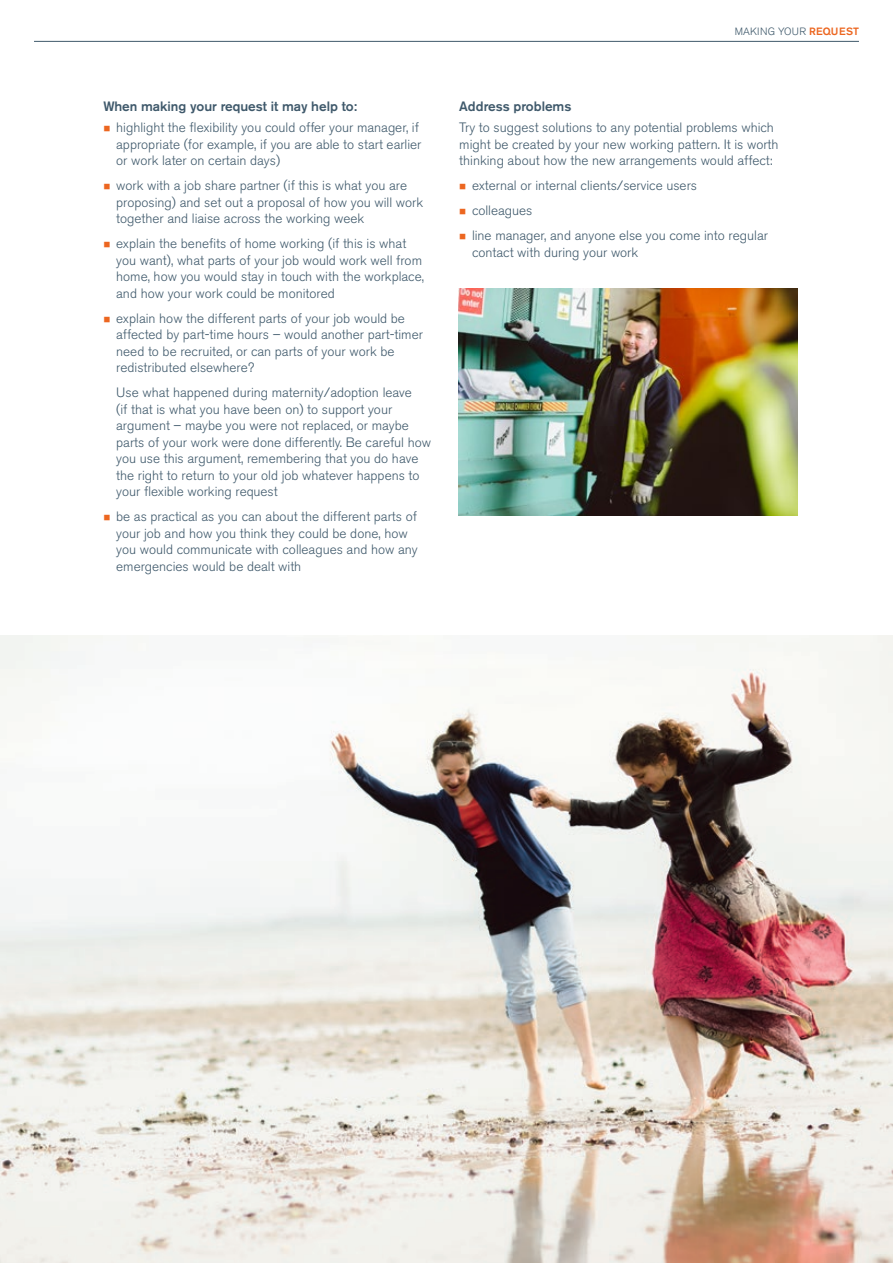
<style>
.page{position:relative;width:893px;height:1263px;background:#fff}
.page>*{position:absolute;margin:0;border:0;box-sizing:border-box;transform-origin:0 0}
.t1{font:300 13.5px/16.5px "Akzidenz Grotesk BE";color:#3f596b}
.t2{font:500 13.5px "Akzidenz Grotesk BE";color:#3f596b}
.t3{font:300 10.5px "Akzidenz Grotesk BE";letter-spacing:.02em;color:#3f596b}
.s1{color:#ec6620}
.s2{font-weight:500;color:#ec6620}
</style>
<div class="page">
<hr style="left:34px;top:41px;width:825px;height:1px;background:#3f596b">
<img style="left:0;top:636px;width:893px;height:627px">
<img style="left:459px;top:288px;width:339px;height:227px">
<p class="t2" style="left:103px;top:98px;width:255px">When making your request it may help to:</p>
<p class="t1" style="left:116px;top:120px;width:307px;text-indent:-13px"><span class="s1">■</span> highlight the flexibility you could offer your manager, if appropriate (for example, if you are able to start earlier or work later on certain days)</p>
<p class="t1" style="left:116px;top:178px;width:308px;text-indent:-13px"><span class="s1">■</span> work with a job share partner (if this is what you are proposing) and set out a proposal of how you will work together and liaise across the working week</p>
<p class="t1" style="left:116px;top:236px;width:309px;text-indent:-13px"><span class="s1">■</span> explain the benefits of home working (if this is what you want), what parts of your job would work well from home, how you would stay in touch with the workplace, and how your work could be monitored</p>
<p class="t1" style="left:116px;top:310px;width:308px;text-indent:-13px"><span class="s1">■</span> explain how the different parts of your job would be affected by part-time hours – would another part-timer need to be recruited, or can parts of your work be redistributed elsewhere?</p>
<p class="t1" style="left:116px;top:385px;width:316px">Use what happened during maternity/adoption leave<br>(if that is what you have been on) to support your argument – maybe you were not replaced, or maybe parts of your work were done differently. Be careful how you use this argument, remembering that you do have the right to return to your old job whatever happens to your flexible working request</p>
<p class="t1" style="left:116px;top:509px;width:303px;text-indent:-13px"><span class="s1">■</span> be as practical as you can about the different parts of your job and how you think they could be done, how you would communicate with colleagues and how any emergencies would be dealt with</p>
<p class="t3" style="left:735px;top:25px;width:126px">MAKING YOUR <span class="s2">REQUEST</span></p>
<p class="t2" style="left:459px;top:98px;width:114px">Address problems</p>
<p class="t1" style="left:459px;top:120px;width:321px">Try to suggest solutions to any potential problems which might be created by your new working pattern. It is worth thinking about how the new arrangements would affect:</p>
<p class="t1" style="left:459px;top:178px;width:239px"><span class="s1">■</span> external or internal clients/service users</p>
<p class="t1" style="left:459px;top:203px;width:75px"><span class="s1">■</span> colleagues</p>
<p class="t1" style="left:472px;top:228px;width:297px;text-indent:-13px"><span class="s1">■</span> line manager, and anyone else you come into regular contact with during your work</p>
</div>
